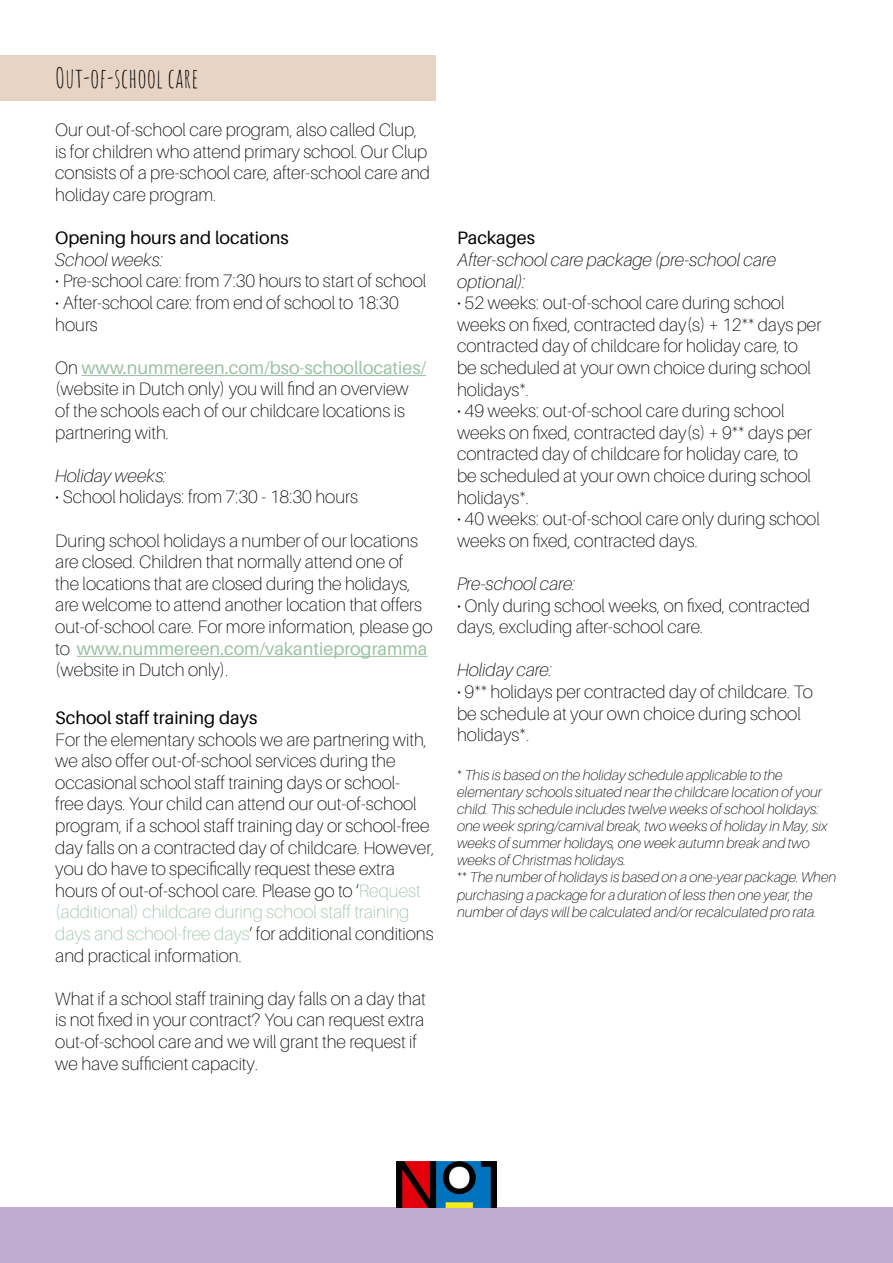
<style>
.page{position:relative;width:893px;height:1263px;background:#fff}
.page>*{position:absolute;margin:0;border:0;box-sizing:border-box;transform-origin:0 0}
.t1{font:27px "Amatic SC";color:#000}
.t2{font:100 18px/21.6px "Aileron";color:#000}
.t3{font:italic 100 18px/21.6px "Aileron";color:#000}
.t4{font:18px "Aileron";color:#000}
.t5{font:italic 100 14.25px/17.1px "Aileron";color:#000}
.s1{font-weight:400;color:#9bc2a3}
.s2{color:#9bc2a3}
.s3{font-family:"Congenial";font-weight:200}
.s4{font-family:"Congenial";font-weight:200;font-style:normal}
</style>
<div class="page">
<div style="left:0;top:1208px;width:893px;height:55px;background:#c0accf"></div>
<img style="left:396px;top:1161px;width:101px;height:46px">
<hr style="left:82px;top:375px;width:344px;height:1px;background:#9bc2a3">
<hr style="left:77px;top:656px;width:350px;height:1px;background:#9bc2a3">
<div style="left:0;top:55px;width:436px;height:46px;background:#e7d4c4"></div>
<h1 class="t1" style="left:55px;top:58px;width:144px">OUT-OF-SCHOOL CARE</h1>
<p class="t2" style="left:55px;top:119px;width:376px">Our out-of-school care program, also called Clup, is for children who attend primary school. Our Clup consists of a pre-school care, after-school care and holiday care program.</p>
<p class="t4" style="left:55px;top:228px;width:235px">Opening hours and locations</p>
<p class="t3" style="left:55px;top:249px;width:109px">School weeks:</p>
<p class="t2" style="left:55px;top:270px;width:372px">• Pre-school care: from 7:30 hours to start of school</p>
<p class="t2" style="left:55px;top:292px;width:345px">• After-school care: from end of school to 18:30 hours</p>
<p class="t2" style="left:55px;top:357px;width:372px">On <span class="s1">www.nummereen.com/bso-schoollocaties/ </span>(website in Dutch only) you will find an overview of the schools each of our childcare locations is partnering with.</p>
<p class="t3" style="left:55px;top:465px;width:113px">Holiday weeks:</p>
<p class="t2" style="left:55px;top:486px;width:304px">• School holidays: from 7:30 - 18:30 hours</p>
<p class="t2" style="left:55px;top:530px;width:379px">During school holidays a number of our locations are closed. Children that normally attend one of<br>the locations that are closed during the holidays, are welcome to attend another location that offers out-of-school care. For more information, please go to <span class="s1">www.nummereen.com/vakantieprogramma </span>(website in Dutch only).</p>
<p class="t4" style="left:55px;top:708px;width:204px">School staff training days</p>
<p class="t2" style="left:55px;top:729px;width:381px">For the elementary schools we are partnering with, we also offer out-of-school services during the occasional school staff training days or school-<br>free days. Your child can attend our out-of-school program, if a school staff training day or school-free day falls on a contracted day of childcare. However, you do have to specifically request these extra hours of out-of-school care. Please go to ‘<span class="s2">Request (additional) childcare during school staff training days and school-free days</span>’ for additional conditions and practical information.</p>
<p class="t2" style="left:55px;top:988px;width:372px">What if a school staff training day falls on a day that is not fixed in your contract? You can request extra out-of-school care and we will grant the request if we have sufficient capacity.</p>
<p class="t4" style="left:457px;top:228px;width:79px">Packages</p>
<p class="t3" style="left:457px;top:249px;width:321px">After-school care package (pre-school care optional):</p>
<p class="t2" style="left:457px;top:292px;width:366px">• 52 weeks: out-of-school care during school weeks on fixed, contracted day(s) + 12<span class="s3">**</span> days per contracted day of childcare for holiday care, to be scheduled at your own choice during school holidays<span class="s3">*</span>.</p>
<p class="t2" style="left:457px;top:400px;width:356px">• 49 weeks: out-of-school care during school weeks on fixed, contracted day(s) + 9<span class="s3">**</span> days per contracted day of childcare for holiday care, to be scheduled at your own choice during school holidays<span class="s3">*</span>.</p>
<p class="t2" style="left:457px;top:508px;width:364px">• 40 weeks: out-of-school care only during school weeks on fixed, contracted days.</p>
<p class="t3" style="left:457px;top:573px;width:120px">Pre-school care:</p>
<p class="t2" style="left:457px;top:595px;width:354px">• Only during school weeks, on fixed, contracted days, excluding after-school care.</p>
<p class="t3" style="left:457px;top:659px;width:96px">Holiday care:</p>
<p class="t2" style="left:457px;top:681px;width:357px">• 9<span class="s3">**</span> holidays per contracted day of childcare. To be schedule at your own choice during school holidays<span class="s3">*.</span></p>
<p class="t5" style="left:457px;top:766px;width:381px"><span class="s4">*</span> This is based on the holiday schedule applicable to the elementary schools situated near the childcare location of your child. This schedule includes twelve weeks of school holidays: one week spring/carnival break, two weeks of holiday in May, six weeks of summer holidays, one week autumn break and two weeks of Christmas holidays.<br><span class="s4">**</span> The number of holidays is based on a one-year package. When purchasing a package for a duration of less then one year, the number of days will be calculated and/or recalculated pro rata.</p>
</div>
